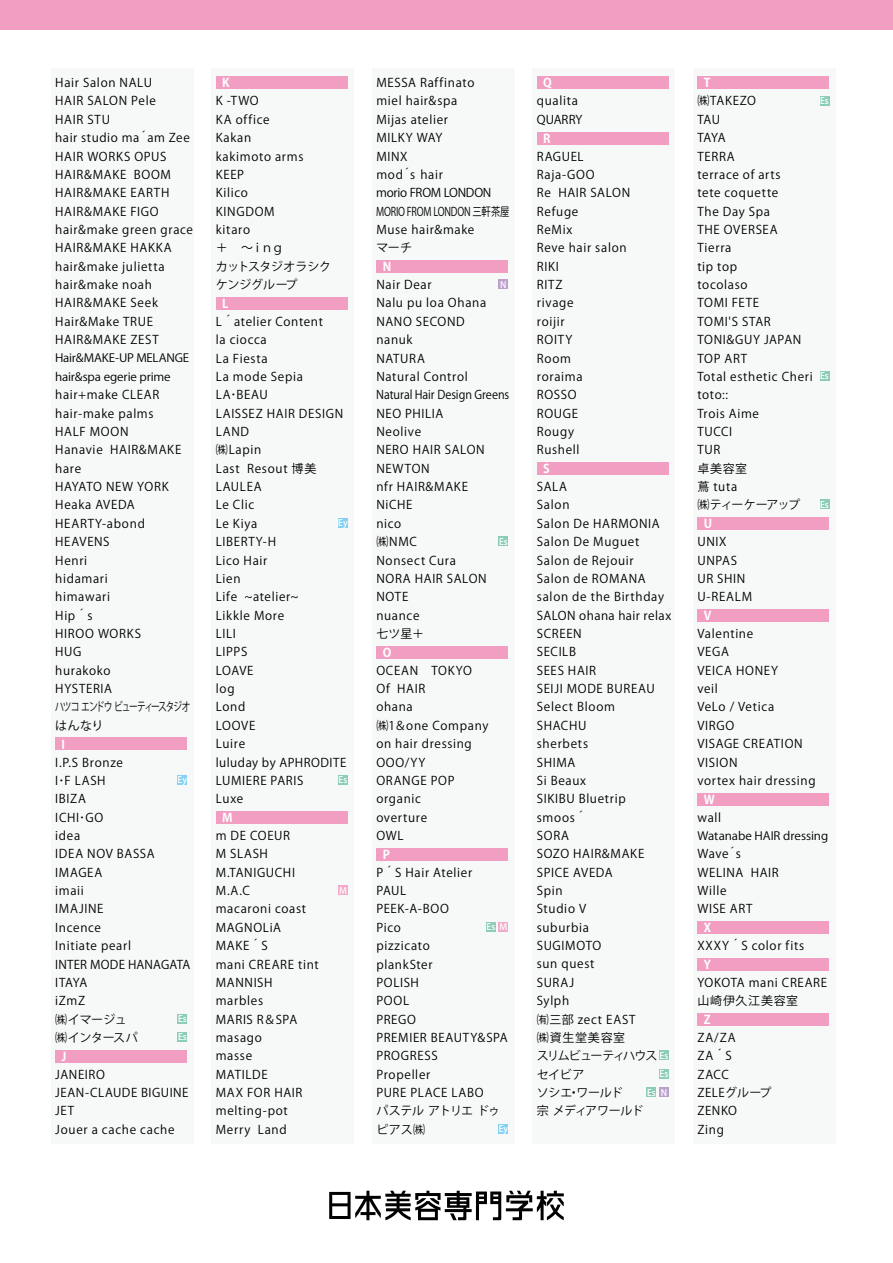
<style>
.page{position:relative;width:893px;height:1263px;background:#fff}
.page>*{position:absolute;margin:0;border:0;box-sizing:border-box;transform-origin:0 0}
.t1{font:12px/18.3px "Koz Go Pro";letter-spacing:.055em;color:#000}
.t2{font:700 12px "Koz Go Pro";color:#fff}
.t3{font:12px "Koz Go Pro";letter-spacing:-.07em;color:#000}
.t4{font:11.4px/18.3px "Koz Go Pro";letter-spacing:-.01em;color:#000;scale:1.05 1}
.t5{font:500 9px "Koz Go Pro";color:#fff}
.s1{font-weight:500;font-size:9px;color:#fff}
</style>
<div class="page">
<div style="left:51px;top:68px;width:142px;height:1076px;background:#f7f8f8"></div>
<div style="left:212px;top:68px;width:142px;height:1076px;background:#f7f8f8"></div>
<div style="left:372px;top:68px;width:142px;height:1076px;background:#f7f8f8"></div>
<div style="left:533px;top:68px;width:142px;height:1076px;background:#f7f8f8"></div>
<div style="left:693px;top:68px;width:143px;height:1076px;background:#f7f8f8"></div>
<div style="left:55px;top:737px;width:132px;height:13px;background:#f19ec2"></div>
<div style="left:177px;top:775px;width:10px;height:10px;background:#85d0f4"></div>
<div style="left:177px;top:1014px;width:10px;height:9px;background:#8dcdb6"></div>
<div style="left:177px;top:1032px;width:10px;height:10px;background:#8dcdb6"></div>
<div style="left:55px;top:1050px;width:132px;height:12px;background:#f19ec2"></div>
<div style="left:216px;top:77px;width:132px;height:12px;background:#f19ec2"></div>
<div style="left:216px;top:297px;width:132px;height:13px;background:#f19ec2"></div>
<div style="left:338px;top:518px;width:10px;height:10px;background:#85d0f4"></div>
<div style="left:338px;top:775px;width:10px;height:10px;background:#8dcdb6"></div>
<div style="left:216px;top:811px;width:132px;height:13px;background:#f19ec2"></div>
<div style="left:338px;top:885px;width:10px;height:10px;background:#f3a9c9"></div>
<div style="left:376px;top:260px;width:132px;height:13px;background:#f19ec2"></div>
<div style="left:499px;top:279px;width:9px;height:10px;background:#bba1cb"></div>
<div style="left:499px;top:536px;width:9px;height:10px;background:#8dcdb6"></div>
<div style="left:376px;top:646px;width:132px;height:12px;background:#f19ec2"></div>
<div style="left:376px;top:848px;width:132px;height:12px;background:#f19ec2"></div>
<div style="left:486px;top:922px;width:10px;height:10px;background:#8dcdb6"></div>
<div style="left:499px;top:922px;width:9px;height:10px;background:#f3a9c9"></div>
<div style="left:499px;top:1124px;width:9px;height:10px;background:#85d0f4"></div>
<div style="left:537px;top:77px;width:132px;height:12px;background:#f19ec2"></div>
<div style="left:537px;top:132px;width:132px;height:12px;background:#f19ec2"></div>
<div style="left:537px;top:462px;width:132px;height:13px;background:#f19ec2"></div>
<div style="left:659px;top:1050px;width:10px;height:10px;background:#8dcdb6"></div>
<div style="left:659px;top:1069px;width:10px;height:9px;background:#8dcdb6"></div>
<div style="left:646px;top:1087px;width:10px;height:10px;background:#8dcdb6"></div>
<div style="left:659px;top:1087px;width:10px;height:10px;background:#bba1cb"></div>
<div style="left:697px;top:77px;width:132px;height:12px;background:#f19ec2"></div>
<div style="left:820px;top:96px;width:9px;height:9px;background:#8dcdb6"></div>
<div style="left:820px;top:371px;width:9px;height:10px;background:#8dcdb6"></div>
<div style="left:820px;top:500px;width:9px;height:9px;background:#8dcdb6"></div>
<div style="left:697px;top:517px;width:132px;height:13px;background:#f19ec2"></div>
<div style="left:697px;top:609px;width:132px;height:13px;background:#f19ec2"></div>
<div style="left:697px;top:793px;width:132px;height:12px;background:#f19ec2"></div>
<div style="left:697px;top:921px;width:132px;height:13px;background:#f19ec2"></div>
<div style="left:697px;top:958px;width:132px;height:13px;background:#f19ec2"></div>
<div style="left:697px;top:1013px;width:132px;height:13px;background:#f19ec2"></div>
<svg style="left:329px;top:1191px;width:235px;height:29px"></svg>
<div style="left:0;top:0;width:893px;height:30px;background:#f19ec2"></div>
<p class="t1" style="left:55px;top:74px;width:139px">Hair Salon NALU<br>HAIR SALON Pele<br>HAIR STU<br>hair studio ma´am Zee<br>HAIR WORKS OPUS<br>HAIR&amp;MAKE BOOM<br>HAIR&amp;MAKE EARTH<br>HAIR&amp;MAKE FIGO hair&amp;make green grace<br>HAIR&amp;MAKE HAKKA hair&amp;make julietta hair&amp;make noah<br>HAIR&amp;MAKE Seek<br>Hair&amp;Make TRUE<br>HAIR&amp;MAKE ZEST</p>
<p class="t4" style="left:55px;top:349px;width:129px">Hair&amp;MAKE-UP MELANGE hair&amp;spa egerie prime</p>
<p class="t1" style="left:55px;top:386px;width:137px">hair+make CLEAR hair-make palms<br>HALF MOON<br>Hanavie HAIR&amp;MAKE hare<br>HAYATO NEW YORK<br>Heaka AVEDA<br>HEARTY-abond<br>HEAVENS<br>Henri<br>hidamari<br>himawari<br>Hip´s<br>HIROO WORKS<br>HUG<br>hurakoko<br>HYSTERIA<br>ハツコ エンドウ ビューティースタジオはんなり</p>
<p class="t2" style="left:62px;top:736px;width:5px">I</p>
<p class="t1" style="left:55px;top:753px;width:69px">I.P.S Bronze<br>I･F LASH</p>
<p class="t5" style="left:178px;top:774px;width:11px">Ey</p>
<p class="t1" style="left:55px;top:790px;width:137px">IBIZA<br>ICHI･GO<br>idea<br>IDEA NOV BASSA<br>IMAGEA<br>imaii<br>IMAJINE<br>Incence<br>Initiate pearl<br>INTER MODE HANAGATA<br>ITAYA<br>iZmZ<br>㈱イマージュ</p>
<p class="t5" style="left:178px;top:1013px;width:10px">Es</p>
<p class="t1" style="left:55px;top:1029px;width:84px">㈱インタースパ</p>
<p class="t5" style="left:178px;top:1031px;width:10px">Es</p>
<p class="t2" style="left:62px;top:1048px;width:6px">J</p>
<p class="t1" style="left:55px;top:1065px;width:135px">JANEIRO<br>JEAN-CLAUDE BIGUINE<br>JET<br>Jouer a cache cache</p>
<p class="t2" style="left:222px;top:75px;width:9px">K</p>
<p class="t1" style="left:216px;top:92px;width:117px">K -TWO<br>KA office<br>Kakan<br>kakimoto arms<br>KEEP<br>Kilico<br>KINGDOM<br>kitaro<br>＋　～ｉｎｇ<br>カットスタジオラシクケンジグループ</p>
<p class="t2" style="left:222px;top:296px;width:8px">L</p>
<p class="t1" style="left:216px;top:313px;width:129px">L´atelier Content<br>la ciocca<br>La Fiesta<br>La mode Sepia<br>LA･BEAU<br>LAISSEZ HAIR DESIGN<br>LAND<br>㈱Lapin<br>Last Resout 博美<br>LAULEA<br>Le Clic<br>Le Kiya</p>
<p class="t5" style="left:338px;top:517px;width:11px">Ey</p>
<p class="t1" style="left:216px;top:533px;width:132px">LIBERTY-H<br>Lico Hair<br>Lien<br>Life ~atelier~<br>Likkle More<br>LILI<br>LIPPS<br>LOAVE<br>log<br>Lond<br>LOOVE<br>Luire<br>luluday by APHRODITE<br>LUMIERE PARIS</p>
<p class="t5" style="left:339px;top:774px;width:10px">Es</p>
<p class="t1" style="left:216px;top:790px;width:29px">Luxe</p>
<p class="t2" style="left:222px;top:810px;width:12px">M</p>
<p class="t1" style="left:216px;top:827px;width:81px">m DE COEUR<br>M SLASH<br>M.TANIGUCHI<br>M.A.C</p>
<p class="t1" style="left:216px;top:900px;width:104px">macaroni coast<br>MAGNOLiA<br>MAKE´S<br>mani CREARE tint<br>MANNISH marbles<br>MARIS R＆SPA masago<br>masse<br>MATILDE<br>MAX FOR HAIR melting-pot<br>Merry Land</p>
<p class="t5" style="left:339px;top:884px;width:9px">M</p>
<p class="t1" style="left:376px;top:74px;width:135px">MESSA Raffinato<br>miel hair&amp;spa<br>Mijas atelier<br>MILKY WAY<br>MINX<br>mod´s hair<br>morio FROM LONDON<br>MORIO FROM LONDON 三軒茶屋<br>Muse hair&amp;make<br>マーチ</p>
<p class="t2" style="left:383px;top:259px;width:10px">N</p>
<p class="t1" style="left:376px;top:276px;width:57px">Nair Dear</p>
<p class="t5" style="left:500px;top:278px;width:8px">N</p>
<p class="t1" style="left:376px;top:294px;width:135px">Nalu pu loa Ohana<br>NANO SECOND<br>nanuk<br>NATURA<br>Natural Control<br>Natural Hair Design Greens<br>NEO PHILIA<br>Neolive<br>NERO HAIR SALON<br>NEWTON<br>nfr HAIR&amp;MAKE<br>NiCHE<br>nico<br>㈱NMC</p>
<p class="t5" style="left:499px;top:535px;width:10px">Es</p>
<p class="t1" style="left:376px;top:551px;width:112px">Nonsect Cura<br>NORA HAIR SALON<br>NOTE<br>nuance<br>七ツ星＋</p>
<p class="t2" style="left:383px;top:645px;width:10px">O</p>
<p class="t1" style="left:376px;top:661px;width:114px">OCEAN　TOKYO<br>Of HAIR<br>ohana<br>㈱1＆one Company on hair dressing<br>OOO/YY<br>ORANGE POP organic<br>overture<br>OWL</p>
<p class="t2" style="left:383px;top:846px;width:9px">P</p>
<p class="t1" style="left:376px;top:863px;width:97px">P´S Hair Atelier<br>PAUL<br>PEEK-A-BOO<br>Pico</p>
<p class="t5" style="left:486px;top:921px;width:22px">Es M</p>
<p class="t1" style="left:376px;top:937px;width:133px">pizzicato<br>plankSter<br>POLISH<br>POOL<br>PREGO<br>PREMIER BEAUTY&amp;SPA<br>PROGRESS<br>Propeller<br>PURE PLACE LABO<br>パステル アトリエ ドゥピアス㈱</p>
<p class="t5" style="left:499px;top:1123px;width:11px">Ey</p>
<p class="t2" style="left:543px;top:75px;width:10px">Q</p>
<p class="t1" style="left:537px;top:92px;width:47px">qualita<br>QUARRY</p>
<p class="t2" style="left:543px;top:130px;width:9px">R</p>
<p class="t1" style="left:537px;top:147px;width:95px">RAGUEL<br>Raja-GOO<br>Re HAIR SALON<br>Refuge<br>ReMix<br>Reve hair salon<br>RIKI<br>RITZ<br>rivage<br>roijir<br>ROITY<br>Room<br>roraima<br>ROSSO<br>ROUGE<br>Rougy<br>Rushell</p>
<p class="t2" style="left:543px;top:461px;width:8px">S</p>
<p class="t1" style="left:537px;top:478px;width:136px">SALA<br>Salon<br>Salon De HARMONIA<br>Salon De Muguet<br>Salon de Rejouir<br>Salon de ROMANA salon de the Birthday<br>SALON ohana hair relax<br>SCREEN<br>SECILB<br>SEES HAIR<br>SEIJI MODE BUREAU<br>Select Bloom<br>SHACHU<br>sherbets<br>SHIMA<br>Si Beaux<br>SIKIBU Bluetrip smoos´<br>SORA<br>SOZO HAIR&amp;MAKE<br>SPICE AVEDA<br>Spin<br>Studio V<br>suburbia<br>SUGIMOTO<br>sun quest<br>SURAJ<br>Sylph<br>㈲三部 zect EAST<br>㈱資生堂美容室　　<br>スリムビューティハウス <span class="s1">Es</span>セイビア</p>
<p class="t5" style="left:660px;top:1068px;width:10px">Es</p>
<p class="t1" style="left:537px;top:1084px;width:88px">ソシエ・ワールド</p>
<p class="t5" style="left:647px;top:1086px;width:22px">Es N</p>
<p class="t3" style="left:537px;top:1103px;width:108px">宗 メディアワールド</p>
<p class="t2" style="left:704px;top:75px;width:8px">T</p>
<p class="t1" style="left:697px;top:92px;width:60px">㈱TAKEZO</p>
<p class="t5" style="left:820px;top:95px;width:10px">Es</p>
<p class="t1" style="left:697px;top:111px;width:133px">TAU<br>TAYA<br>TERRA<br>terrace of arts<br>tete coquette<br>The Day Spa<br>THE OVERSEA<br>Tierra<br>tip top<br>tocolaso<br>TOMI FETE<br>TOMI'S STAR<br>TONI&amp;GUY JAPAN<br>TOP ART<br>Total esthetic Cheri <span class="s1">Es </span>toto::<br>Trois Aime<br>TUCCI<br>TUR<br>卓美容室<br>蔦 tuta<br>㈱ティーケーアップ</p>
<p class="t5" style="left:820px;top:499px;width:10px">Es</p>
<p class="t2" style="left:704px;top:516px;width:10px">U</p>
<p class="t1" style="left:697px;top:533px;width:56px">UNIX<br>UNPAS<br>UR SHIN<br>U-REALM</p>
<p class="t2" style="left:704px;top:608px;width:9px">V</p>
<p class="t1" style="left:697px;top:625px;width:120px">Valentine<br>VEGA<br>VEICA HONEY<br>veil<br>VeLo / Vetica<br>VIRGO<br>VISAGE CREATION<br>VISION<br>vortex hair dressing</p>
<p class="t2" style="left:704px;top:791px;width:13px">W</p>
<p class="t1" style="left:697px;top:808px;width:25px">wall</p>
<p class="t4" style="left:697px;top:827px;width:126px">Watanabe HAIR dressing</p>
<p class="t1" style="left:697px;top:845px;width:83px">Wave´s<br>WELINA HAIR<br>Wille<br>WISE ART</p>
<p class="t2" style="left:704px;top:920px;width:9px">X</p>
<p class="t1" style="left:697px;top:937px;width:108px">XXXY´S color fits</p>
<p class="t2" style="left:704px;top:957px;width:9px">Y</p>
<p class="t1" style="left:697px;top:974px;width:131px">YOKOTA mani CREARE山崎伊久江美容室</p>
<p class="t2" style="left:704px;top:1012px;width:8px">Z</p>
<p class="t1" style="left:697px;top:1029px;width:76px">ZA/ZA<br>ZA´S<br>ZACC<br>ZELEグループ<br>ZENKO<br>Zing</p>
</div>
